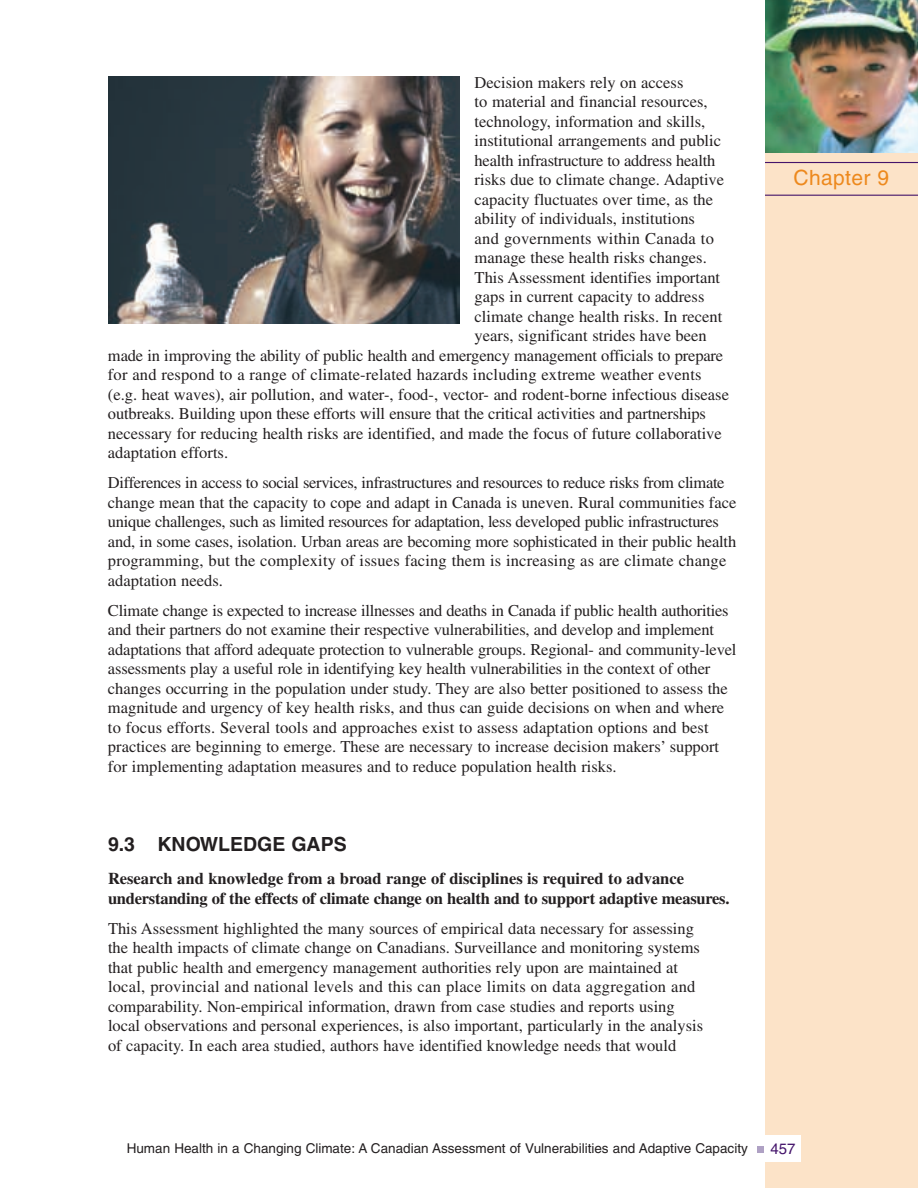
<style>
.page{position:relative;width:918px;height:1188px;background:#fff}
.page>*{position:absolute;margin:0;border:0;box-sizing:border-box;transform-origin:0 0}
.t1{font:21px "Helvetica";letter-spacing:.015em;color:#ed891d}
.t2{font:700 19.5px "Helvetica";color:#231f20}
.t3{font:16.5px/19.5px "Times";color:#231f20}
.t4{font:700 16.5px/19.5px "Times";letter-spacing:-.015em;color:#231f20}
.t5{font:15px "Helvetica";color:#44146b}
.t6{font:13.5px "Helvetica";color:#231f20}
</style>
<div class="page">
<div style="left:757px;top:1146px;width:7px;height:7px;background:#afa1c4"></div>
<div style="left:765px;top:0;width:153px;height:1188px;background:#fce3c8"></div>
<img style="left:765px;top:0;width:153px;height:153px">
<div style="left:765px;top:1135px;width:36px;height:27px;background:#fff"></div>
<hr style="left:765px;top:162px;width:153px;height:1px;background:#44146b">
<hr style="left:765px;top:195px;width:153px;height:1px;background:#44146b">
<img style="left:108px;top:76px;width:352px;height:248px">
<p class="t3" style="left:475px;top:74px;width:210px">Decision makers rely on access</p>
<p class="t3" style="left:475px;top:94px;width:235px">to material and financial resources,</p>
<p class="t3" style="left:475px;top:113px;width:232px">technology, information and skills,</p>
<p class="t3" style="left:475px;top:133px;width:248px">institutional arrangements and public</p>
<p class="t3" style="left:475px;top:152px;width:242px">health infrastructure to address health</p>
<p class="t3" style="left:475px;top:172px;width:251px">risks due to climate change. Adaptive</p>
<p class="t3" style="left:475px;top:191px;width:240px">capacity fluctuates over time, as the</p>
<p class="t3" style="left:475px;top:211px;width:222px">ability of individuals, institutions</p>
<p class="t3" style="left:475px;top:230px;width:241px">and governments within Canada to</p>
<p class="t3" style="left:475px;top:250px;width:234px">manage these health risks changes.</p>
<p class="t3" style="left:475px;top:269px;width:247px">This Assessment identifies important</p>
<p class="t3" style="left:475px;top:289px;width:231px">gaps in current capacity to address</p>
<p class="t3" style="left:475px;top:308px;width:249px">climate change health risks. In recent</p>
<p class="t3" style="left:475px;top:328px;width:234px">years, significant strides have been</p>
<p class="t3" style="left:108px;top:347px;width:617px">made in improving the ability of public health and emergency management officials to prepare</p>
<p class="t3" style="left:108px;top:367px;width:595px">for and respond to a range of climate-related hazards including extreme weather events</p>
<p class="t3" style="left:108px;top:386px;width:623px">(e.g. heat waves), air pollution, and water-, food-, vector- and rodent-borne infectious disease</p>
<p class="t3" style="left:108px;top:406px;width:600px">outbreaks. Building upon these efforts will ensure that the critical activities and partnerships</p>
<p class="t3" style="left:108px;top:425px;width:615px">necessary for reducing health risks are identified, and made the focus of future collaborative</p>
<p class="t3" style="left:108px;top:445px;width:122px">adaptation efforts.</p>
<p class="t3" style="left:108px;top:475px;width:630px">Differences in access to social services, infrastructures and resources to reduce risks from climate change mean that the capacity to cope and adapt in Canada is uneven. Rural communities face unique challenges, such as limited resources for adaptation, less developed public infrastructures and, in some cases, isolation. Urban areas are becoming more sophisticated in their public health programming, but the complexity of issues facing them is increasing as are climate change adaptation needs.</p>
<p class="t3" style="left:108px;top:602px;width:630px">Climate change is expected to increase illnesses and deaths in Canada if public health authorities and their partners do not examine their respective vulnerabilities, and develop and implement adaptations that afford adequate protection to vulnerable groups. Regional- and community-level assessments play a useful role in identifying key health vulnerabilities in the context of other changes occurring in the population under study. They are also better positioned to assess the magnitude and urgency of key health risks, and thus can guide decisions on when and where to focus efforts. Several tools and approaches exist to assess adaptation options and best practices are beginning to emerge. These are necessary to increase decision makers’ support for implementing adaptation measures and to reduce population health risks.</p>
<p class="t2" style="left:108px;top:837px;width:240px">9.3 KNOWLEDGE GAPS</p>
<p class="t4" style="left:108px;top:871px;width:623px">Research and knowledge from a broad range of disciplines is required to advance understanding of the effects of climate change on health and to support adaptive measures.</p>
<p class="t3" style="left:108px;top:920px;width:597px">This Assessment highlighted the many sources of empirical data necessary for assessing the health impacts of climate change on Canadians. Surveillance and monitoring systems that public health and emergency management authorities rely upon are maintained at local, provincial and national levels and this can place limits on data aggregation and comparability. Non-empirical information, drawn from case studies and reports using local observations and personal experiences, is also important, particularly in the analysis of capacity. In each area studied, authors have identified knowledge needs that would</p>
<p class="t1" style="left:794px;top:170px;width:97px">Chapter 9</p>
<p class="t6" style="left:127px;top:1143px;width:623px">Human Health in a Changing Climate: A Canadian Assessment of Vulnerabilities and Adaptive Capacity</p>
<p class="t5" style="left:770px;top:1143px;width:27px">457</p>
</div>
